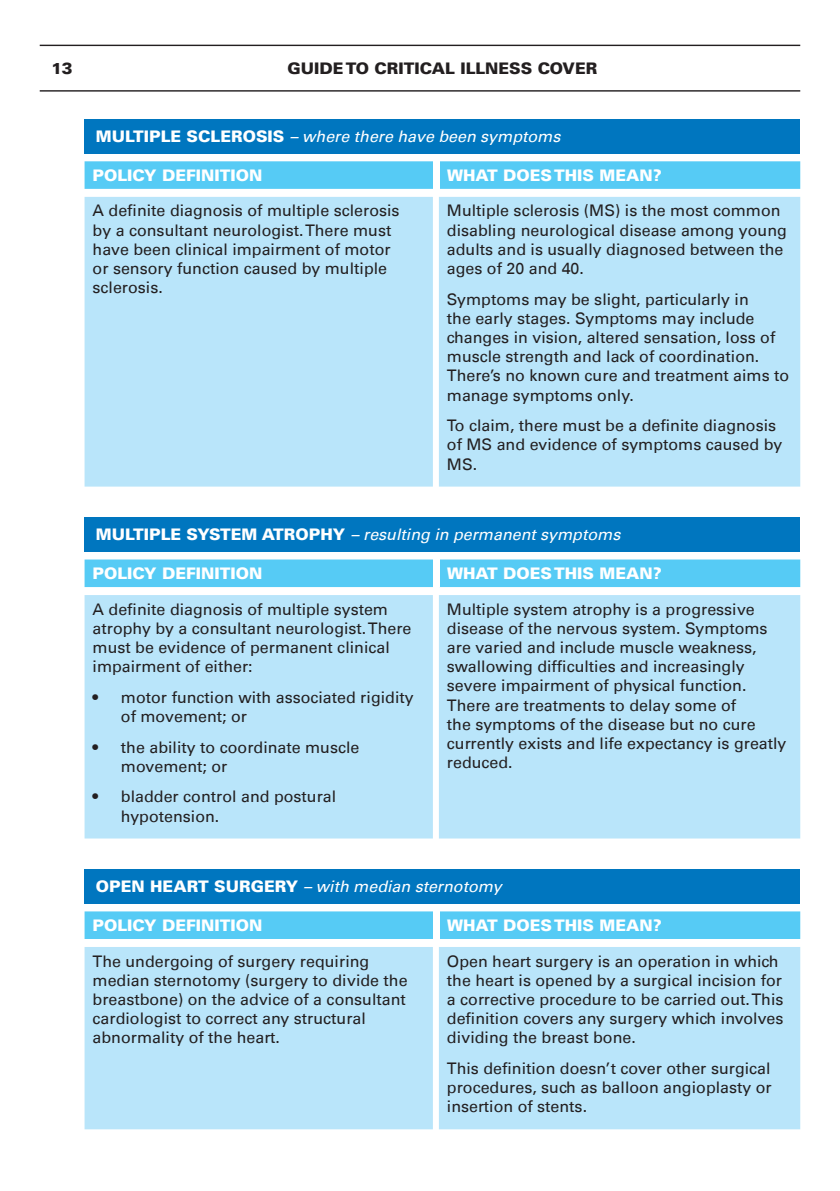
<style>
.page{position:relative;width:840px;height:1191px;background:#fff}
.page>*{position:absolute;margin:0;border:0;box-sizing:border-box;transform-origin:0 0}
.Body_Text{font:16px/19.2px "Univers LT";color:#231f20}
.Body_Text-2{font:italic 16px "Univers LT";color:#fff}
.Body_Text-3{font:900 16px "Univers LT";color:#fff}
.t1{font:900 16px "Univers LT";color:#231f20}
.s1{font-weight:900;font-style:normal}
</style>
<div class="page">
<hr style="left:40px;top:45px;width:759px;height:1px;background:#231f20">
<hr style="left:40px;top:90px;width:759px;height:2px;background:#231f20">
<div style="left:84px;top:119px;width:715px;height:34px;background:#0076bf"></div>
<svg style="left:84px;top:161px;width:715px;height:28px;background:#59cbf5"></svg>
<div style="left:433px;top:161px;width:6px;height:28px;background:#fff"></div>
<div style="left:84px;top:197px;width:715px;height:289px;background:#b9e5fa"></div>
<div style="left:84px;top:517px;width:715px;height:34px;background:#0076bf"></div>
<div style="left:84px;top:559px;width:715px;height:28px;background:#56cbf5"></div>
<div style="left:433px;top:559px;width:6px;height:28px;background:#fff"></div>
<div style="left:84px;top:595px;width:715px;height:243px;background:#b9e5fa"></div>
<div style="left:84px;top:869px;width:715px;height:34px;background:#0076bf"></div>
<div style="left:84px;top:911px;width:715px;height:28px;background:#56cbf5"></div>
<div style="left:433px;top:911px;width:6px;height:28px;background:#fff"></div>
<div style="left:84px;top:947px;width:715px;height:182px;background:#b9e5fa"></div>
<p class="t1" style="left:52px;top:58px;width:22px">13</p>
<p class="t1" style="left:287px;top:58px;width:311px">GUIDE TO CRITICAL ILLNESS COVER</p>
<p class="Body_Text-2" style="left:96px;top:127px;width:465px"><span class="s1">MULTIPLE SCLEROSIS</span> – where there have been symptoms</p>
<p class="Body_Text-3" style="left:92px;top:165px;width:171px">POLICY DEFINITION</p>
<p class="Body_Text-3" style="left:447px;top:165px;width:216px">WHAT DOES THIS MEAN?</p>
<p class="Body_Text" style="left:92px;top:201px;width:308px">A definite diagnosis of multiple sclerosis by a consultant neurologist. There must have been clinical impairment of motor or sensory function caused by multiple sclerosis.</p>
<p class="Body_Text" style="left:446px;top:201px;width:341px">Multiple sclerosis (MS) is the most common disabling neurological disease among young adults and is usually diagnosed between the ages of 20 and 40.</p>
<p class="Body_Text" style="left:446px;top:289px;width:344px">Symptoms may be slight, particularly in<br>the early stages. Symptoms may include changes in vision, altered sensation, loss of muscle strength and lack of coordination.<br>There’s no known cure and treatment aims to manage symptoms only.</p>
<p class="Body_Text" style="left:446px;top:416px;width:337px">To claim, there must be a definite diagnosis of MS and evidence of symptoms caused by<br>MS.</p>
<p class="Body_Text-2" style="left:96px;top:525px;width:525px"><span class="s1">MULTIPLE SYSTEM ATROPHY</span> – resulting in permanent symptoms</p>
<p class="Body_Text-3" style="left:92px;top:563px;width:171px">POLICY DEFINITION</p>
<p class="Body_Text-3" style="left:447px;top:563px;width:216px">WHAT DOES THIS MEAN?</p>
<p class="Body_Text" style="left:92px;top:599px;width:320px">A definite diagnosis of multiple system atrophy by a consultant neurologist. There must be evidence of permanent clinical impairment of either:</p>
<p class="Body_Text" style="left:121px;top:687px;width:294px;text-indent:-28px">• motor function with associated rigidity of movement; or</p>
<p class="Body_Text" style="left:121px;top:737px;width:240px;text-indent:-28px">• the ability to coordinate muscle movement; or</p>
<p class="Body_Text" style="left:121px;top:787px;width:217px;text-indent:-28px">• bladder control and postural hypotension.</p>
<p class="Body_Text" style="left:446px;top:599px;width:341px">Multiple system atrophy is a progressive disease of the nervous system. Symptoms are varied and include muscle weakness, swallowing difficulties and increasingly severe impairment of physical function.<br>There are treatments to delay some of<br>the symptoms of the disease but no cure currently exists and life expectancy is greatly reduced.</p>
<p class="Body_Text-2" style="left:96px;top:877px;width:407px"><span class="s1">OPEN HEART SURGERY</span> – with median sternotomy</p>
<p class="Body_Text-3" style="left:92px;top:915px;width:171px">POLICY DEFINITION</p>
<p class="Body_Text-3" style="left:447px;top:915px;width:216px">WHAT DOES THIS MEAN?</p>
<p class="Body_Text" style="left:92px;top:951px;width:316px">The undergoing of surgery requiring median sternotomy (surgery to divide the breastbone) on the advice of a consultant cardiologist to correct any structural abnormality of the heart.</p>
<p class="Body_Text" style="left:446px;top:951px;width:338px">Open heart surgery is an operation in which the heart is opened by a surgical incision for a corrective procedure to be carried out. This definition covers any surgery which involves dividing the breast bone.</p>
<p class="Body_Text" style="left:446px;top:1058px;width:326px;text-align:justify">This definition doesn’t cover other surgical procedures, such as balloon angioplasty or insertion of stents.</p>
</div>
